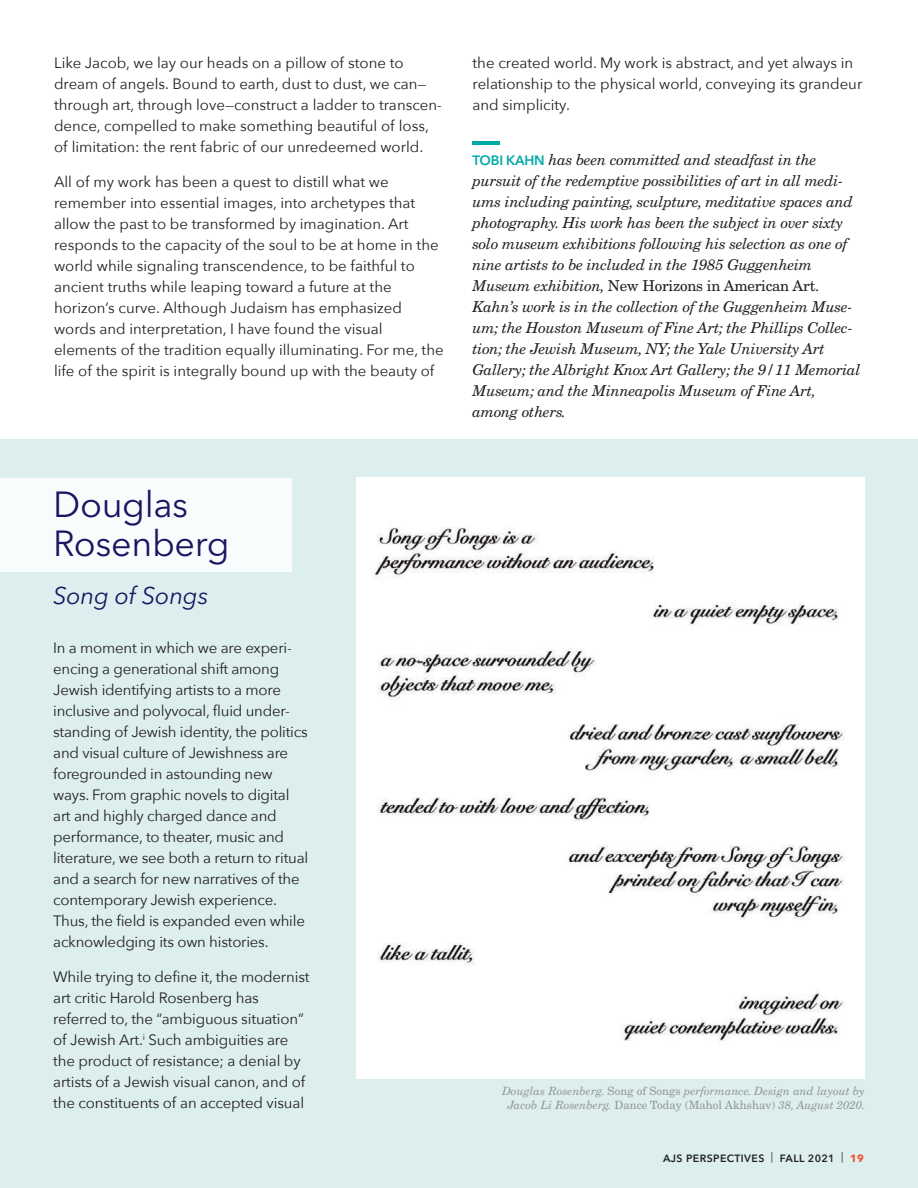
<style>
.page{position:relative;width:918px;height:1188px;background:#fff}
.page>*{position:absolute;margin:0;border:0;box-sizing:border-box;transform-origin:0 0}
.t1{font:36px/39px "Nlqrdv Avenir Next LT Pro";letter-spacing:-.01em;color:#1b1661}
.t2{font:italic 24px "Kfmkgb Avenir Next LT Pro";letter-spacing:-.01em;color:#1b1661}
.t3{font:15px/21px "Fgjwlp Avenir Next";letter-spacing:-.01em;color:#231f20}
.t4{font:italic 15px/21px "Khcswp New Century Schlbk LT Std";letter-spacing:-.015em;color:#231f20}
.t5{font:15px "Jnwlrg New Century Schlbk LT Std";letter-spacing:-.015em;color:#231f20}
.t6{font:italic 11.4px/14px "Khcswp New Century Schlbk LT Std";color:#939598;text-align:center}
.t7{font:600 10.5px "Tdbdrq Avenir Next LT Pro";letter-spacing:.04em;color:#231f20}
.s1{font-family:"Tdbdrq Avenir Next LT Pro";font-weight:600;font-style:normal;font-size:13.5px;color:#00aba7}
.s2{font-family:"Khcswp New Century Schlbk LT Std";font-style:italic}
.s3{font-family:"Jnwlrg New Century Schlbk LT Std";font-style:normal}
.s4{font-family:"Nlqrdv Avenir Next LT Pro";font-weight:400}
.s5{font-family:"Mjqrfs Avenir Next LT Pro";font-weight:700;color:#f05022}
</style>
<div class="page">
<div style="left:0;top:439px;width:918px;height:749px;background:#dcefee"></div>
<hr style="left:473px;top:142px;width:27px;height:3px;background:#00aba7">
<div style="left:0;top:478px;width:292px;height:93px;background:#f8fcfc"></div>
<img style="left:356px;top:478px;width:508px;height:600px">
<p class="t3" style="left:54px;top:52px;width:389px">Like Jacob, we lay our heads on a pillow of stone to dream of angels. Bound to earth, dust to dust, we can— through art, through love—construct a ladder to transcen&shy;dence, compelled to make something beautiful of loss, of limitation: the rent fabric of our unredeemed world.</p>
<p class="t3" style="left:54px;top:170px;width:391px">All of my work has been a quest to distill what we remember into essential images, into archetypes that allow the past to be transformed by imagination. Art responds to the capacity of the soul to be at home in the world while signaling transcendence, to be faithful to ancient truths while leaping toward a future at the horizon’s curve. Although Judaism has emphasized words and interpretation, I have found the visual elements of the tradition equally illuminating. For me, the life of the spirit is integrally bound up with the beauty of</p>
<h1 class="t1" style="left:53px;top:485px;width:178px">Douglas<br>Rosenberg</h1>
<h2 class="t2" style="left:53px;top:581px;width:157px">Song of Songs</h2>
<p class="t3" style="left:53px;top:637px;width:257px">In a moment in which we are experi&shy;encing a generational shift among Jewish identifying artists to a more inclusive and polyvocal, fluid under&shy;standing of Jewish identity, the politics and visual culture of Jewishness are foregrounded in astounding new ways. From graphic novels to digital art and highly charged dance and performance, to theater, music and literature, we see both a return to ritual and a search for new narratives of the contemporary Jewish experience.<br>Thus, the field is expanded even while acknowledging its own histories.</p>
<p class="t3" style="left:53px;top:965px;width:258px">While trying to define it, the modernist art critic Harold Rosenberg has referred to, the “ambiguous situation” of Jewish Art.<sup>i</sup> Such ambiguities are the product of resistance; a denial by artists of a Jewish visual canon, and of the constituents of an accepted visual</p>
<p class="t3" style="left:473px;top:52px;width:391px">the created world. My work is abstract, and yet always in relationship to the physical world, conveying its grandeur and simplicity.</p>
<p class="t4" style="left:473px;top:149px;width:382px"><span class="s1">TOBI KAHN</span> has been committed and steadfast in the pursuit of the redemptive possibilities of art in all medi&shy;ums including painting, sculpture, meditative spaces and photography. His work has been the subject in over sixty solo museum exhibitions following his selection as one of nine artists to be included in the 1985 Guggenheim</p>
<p class="t5" style="left:473px;top:276px;width:348px"><span class="s2">Museum exhibition,</span> New Horizons in American Art.</p>
<p class="t4" style="left:473px;top:296px;width:390px">Kahn’s work is in the collection of the Guggenheim Muse&shy;um; the Houston Museum of Fine Art; the Phillips Collec&shy;tion; the Jewish Museum, NY; the Yale University Art Gallery; the Albright Knox Art Gallery; the 9/11 Memorial Museum; and the Minneapolis Museum of Fine Art, among others.</p>
<p class="t6" style="left:502px;top:1084px;width:365px">Douglas Rosenberg. <span class="s3">Song of Songs</span> performance. Design and layout by<br>Jacob Li Rosenberg. <span class="s3">Dance Today (Mahol Akhshav)</span> 38, August 2020.</p>
<p class="t7" style="left:663px;top:1152px;width:202px">AJS PERSPECTIVES <span class="s4">|</span> FALL 2021 <span class="s4">|</span> <span class="s5">19</span></p>
</div>
